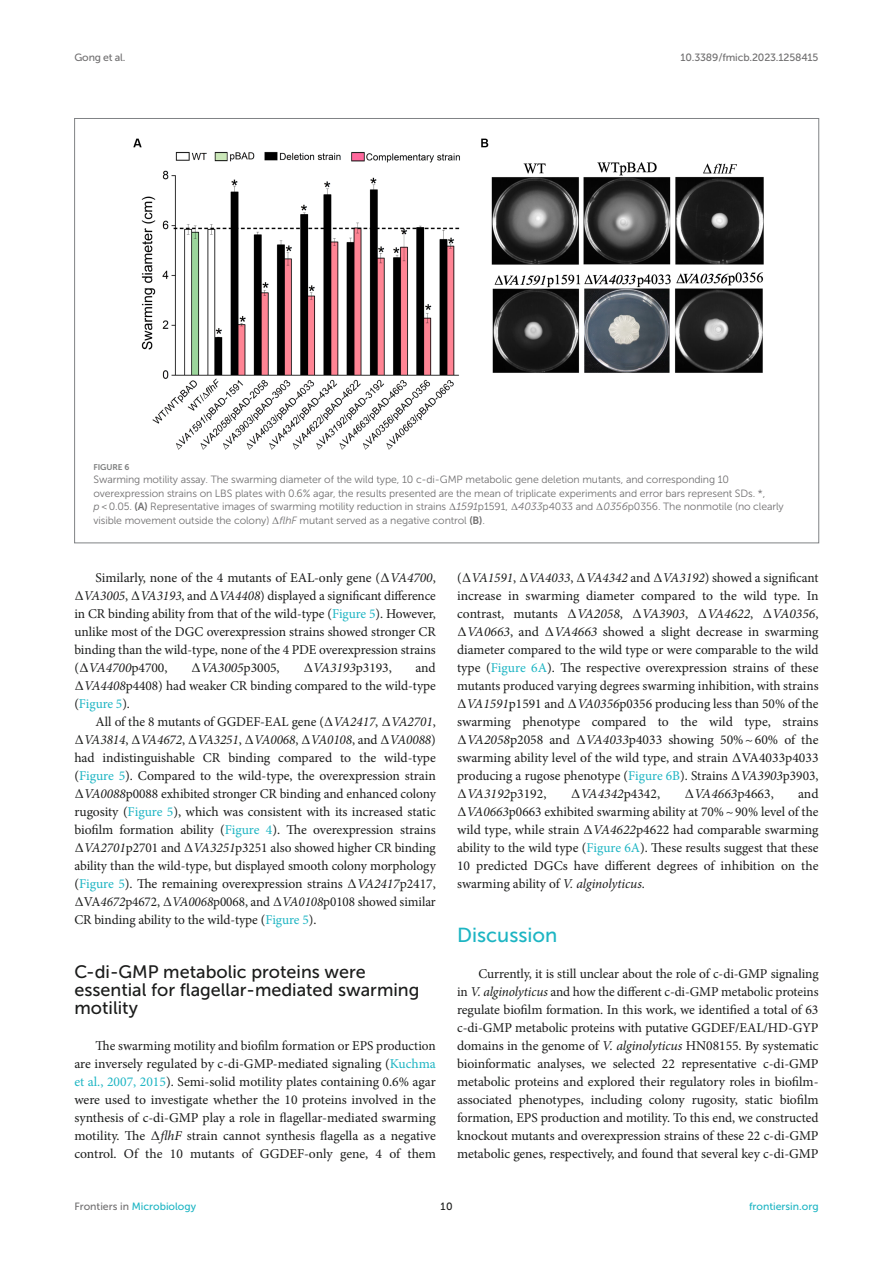
<style>
.page{position:relative;width:893px;height:1263px;background:#fff}
.page>*{position:absolute;margin:0;border:0;box-sizing:border-box;transform-origin:0 0}
.HEAD_1{font:20.25px "Museo Sans 500";color:#1db5c3}
.HEAD_2{font:18px/18px "Museo Sans 500";color:#1b1c1b}
.TEXT_FLUSH{font:13.5px/18px "Minion Pro";letter-spacing:-.005em;color:#1b1c1b;text-align:justify}
.TEXT{font:13.5px/18px "Minion Pro";letter-spacing:-.005em;color:#1b1c1b;text-align:justify}
.TEXT-2{font:italic 13.5px "Minion Pro";letter-spacing:-.005em;color:#1b1c1b}
.TEXT_FLUSH-2{font:italic 13.5px "Minion Pro";color:#1b1c1b}
.FIG_LEG{font:10.5px/13.5px "Museo Sans 300";letter-spacing:-.01em;color:#706f70}
.t1{font:10.5px "Museo Sans 500";color:#1db5c3}
.t2{font:10.5px "Museo Sans 500";letter-spacing:-.015em;color:#706f70}
.t3{font:10.5px "Museo Sans 500";color:#1b1c1b}
.FIG_HD{font:8.25px "Museo Sans 700";letter-spacing:-.01em;color:#7e7f7f}
.s1{font-style:italic}
.s2{font-family:"Museo Sans 700"}
.s3{font-family:"STIX General"}
.s4{color:#1db5c3}
.s5{font-family:"STIX General";font-style:normal}
.s6{font-style:normal}
.s7{color:#706f70}
</style>
<div class="page">
<img style="left:133px;top:138px;width:631px;height:312px">
<p class="t2" style="left:74px;top:51px;width:53px">Gong et al.</p>
<p class="t2" style="left:680px;top:51px;width:139px">10.3389/fmicb.2023.1258415</p>
<p class="FIG_HD" style="left:94px;top:462px;width:37px">FIGURE 6</p>
<p class="FIG_LEG" style="left:94px;top:473px;width:692px">Swarming motility assay. The swarming diameter of the wild type, 10 c-di-GMP metabolic gene deletion mutants, and corresponding 10 overexpression strains on LBS plates with 0.6% agar, the results presented are the mean of triplicate experiments and error bars represent SDs. *,<br><span class="s1">p</span> &lt; 0.05. <span class="s2">(A)</span> Representative images of swarming motility reduction in strains <span class="s3">∆</span><span class="s1">1591</span>p1591, <span class="s3">∆</span><span class="s1">4033</span>p4033 and <span class="s3">∆</span><span class="s1">0356</span>p0356. The nonmotile (no clearly visible movement outside the colony) <span class="s3">∆</span><span class="s1">flhF</span> mutant served as a negative control <span class="s2">(B)</span>.</p>
<p class="TEXT" style="left:74px;top:569px;width:363px;text-indent:21px">Similarly, none of the 4 mutants of EAL-only gene (<span class="s3">∆</span><span class="s1">VA4700</span>, <span class="s3">∆</span><span class="s1">VA3005</span>, <span class="s3">∆</span><span class="s1">VA3193</span>, and <span class="s3">∆</span><span class="s1">VA4408</span>) displayed a significant difference in CR binding ability from that of the wild-type (<span class="s4">Figure 5</span>). However, unlike most of the DGC overexpression strains showed stronger CR binding than the wild-type, none of the 4 PDE overexpression strains (<span class="s3">∆</span><span class="s1">VA4700</span>p4700,</p>
<p class="TEXT" style="left:74px;top:659px;width:363px;text-indent:341px">and <span class="s3">∆</span><span class="s1">VA4408</span>p4408) had weaker CR binding compared to the wild-type (<span class="s4">Figure 5</span>).</p>
<p class="TEXT" style="left:74px;top:713px;width:363px;text-indent:21px">All of the 8 mutants of GGDEF-EAL gene (<span class="s3">∆</span><span class="s1">VA2417</span>, <span class="s3">∆</span><span class="s1">VA2701</span>, <span class="s3">∆</span><span class="s1">VA3814</span>, <span class="s3">∆</span><span class="s1">VA4672</span>, <span class="s3">∆</span><span class="s1">VA3251</span>, <span class="s3">∆</span><span class="s1">VA0068</span>, <span class="s3">∆</span><span class="s1">VA0108</span>, and <span class="s3">∆</span><span class="s1">VA0088</span>) had indistinguishable CR binding compared to the wild-type (<span class="s4">Figure 5</span>). Compared to the wild-type, the overexpression strain <span class="s3">∆</span><span class="s1">VA0088</span>p0088 exhibited stronger CR binding and enhanced colony rugosity (<span class="s4">Figure 5</span>), which was consistent with its increased static biofilm formation ability (<span class="s4">Figure 4</span>). The overexpression strains <span class="s3">∆</span><span class="s1">VA2701</span>p2701 and <span class="s3">∆</span><span class="s1">VA3251</span>p3251 also showed higher CR binding ability than the wild-type, but displayed smooth colony morphology (<span class="s4">Figure 5</span>). The remaining overexpression strains <span class="s3">∆</span><span class="s1">VA2417</span>p2417, <span class="s3">∆</span>VA<span class="s1">4672</span>p4672, <span class="s3">∆</span><span class="s1">VA0068</span>p0068, and <span class="s3">∆</span><span class="s1">VA0108</span>p0108 showed similar CR binding ability to the wild-type (<span class="s4">Figure 5</span>).</p>
<p class="HEAD_2" style="left:74px;top:963px;width:347px">C-di-GMP metabolic proteins were essential for flagellar-mediated swarming motility</p>
<p class="TEXT_FLUSH" style="left:74px;top:1037px;width:363px;text-indent:21px">The swarming motility and biofilm formation or EPS production are inversely regulated by c-di-GMP-mediated signaling (<span class="s4">Kuchma et al., 2007, 2015</span>). Semi-solid motility plates containing 0.6% agar were used to investigate whether the 10 proteins involved in the synthesis of c-di-GMP play a role in flagellar-mediated swarming motility. The <span class="s3">∆</span><span class="s1">flhF</span> strain cannot synthesis flagella as a negative control. Of the 10 mutants of GGDEF-only gene, 4 of them</p>
<p class="TEXT-2" style="left:191px;top:658px;width:90px"><span class="s5">∆</span>VA3005<span class="s6">p3005,</span></p>
<p class="TEXT-2" style="left:303px;top:658px;width:90px"><span class="s5">∆</span>VA3193<span class="s6">p3193,</span></p>
<p class="TEXT_FLUSH" style="left:457px;top:569px;width:363px">(<span class="s3">∆</span><span class="s1">VA1591</span>, <span class="s3">∆</span><span class="s1">VA4033</span>, <span class="s3">∆</span><span class="s1">VA4342</span> and <span class="s3">∆</span><span class="s1">VA3192</span>) showed a significant increase in swarming diameter compared to the wild type. In contrast, mutants <span class="s3">∆</span><span class="s1">VA2058</span>, <span class="s3">∆</span><span class="s1">VA3903</span>, <span class="s3">∆</span><span class="s1">VA4622</span>, <span class="s3">∆</span><span class="s1">VA0356</span>, <span class="s3">∆</span><span class="s1">VA0663</span>, and <span class="s3">∆</span><span class="s1">VA4663</span> showed a slight decrease in swarming diameter compared to the wild type or were comparable to the wild type (<span class="s4">Figure 6A</span>). The respective overexpression strains of these mutants produced varying degrees swarming inhibition, with strains <span class="s3">∆</span><span class="s1">VA1591</span>p1591 and <span class="s3">∆</span><span class="s1">VA0356</span>p0356 producing less than 50% of the swarming phenotype compared to the wild type, strains <span class="s3">∆</span><span class="s1">VA2058</span>p2058 and <span class="s3">∆</span><span class="s1">VA4033</span>p4033 showing 50%~60% of the swarming ability level of the wild type, and strain <span class="s3">∆</span>VA4033p4033 producing a rugose phenotype (<span class="s4">Figure 6B</span>). Strains <span class="s3">∆</span><span class="s1">VA3903</span>p3903, <span class="s3">∆</span><span class="s1">VA3192</span>p3192,</p>
<p class="TEXT_FLUSH" style="left:457px;top:785px;width:363px;text-indent:341px">and <span class="s3">∆</span><span class="s1">VA0663</span>p0663 exhibited swarming ability at 70%~90% level of the wild type, while strain <span class="s3">∆</span><span class="s1">VA4622</span>p4622 had comparable swarming ability to the wild type (<span class="s4">Figure 6A</span>). These results suggest that these 10 predicted DGCs have different degrees of inhibition on the swarming ability of <span class="s1">V. alginolyticus</span>.</p>
<p class="HEAD_1" style="left:457px;top:924px;width:102px">Discussion</p>
<p class="TEXT_FLUSH" style="left:457px;top:965px;width:363px;text-indent:21px">Currently, it is still unclear about the role of c-di-GMP signaling in <span class="s1">V. alginolyticus</span> and how the different c-di-GMP metabolic proteins regulate biofilm formation. In this work, we identified a total of 63 c-di-GMP metabolic proteins with putative GGDEF/EAL/HD-GYP domains in the genome of <span class="s1">V. alginolyticus</span> HN08155. By systematic bioinformatic analyses, we selected 22 representative c-di-GMP metabolic proteins and explored their regulatory roles in biofilm&shy;associated phenotypes, including colony rugosity, static biofilm formation, EPS production and motility. To this end, we constructed knockout mutants and overexpression strains of these 22 c-di-GMP metabolic genes, respectively, and found that several key c-di-GMP</p>
<p class="TEXT_FLUSH-2" style="left:571px;top:784px;width:91px"><span class="s5">∆</span>VA4342<span class="s6">p4342,</span></p>
<p class="TEXT_FLUSH-2" style="left:684px;top:784px;width:91px"><span class="s5">∆</span>VA4663<span class="s6">p4663,</span></p>
<p class="t1" style="left:74px;top:1200px;width:123px"><span class="s7">Frontiers in</span> Microbiology</p>
<p class="t3" style="left:440px;top:1200px;width:14px">10</p>
<p class="t1" style="left:749px;top:1200px;width:71px">frontiersin.org</p>
</div>
